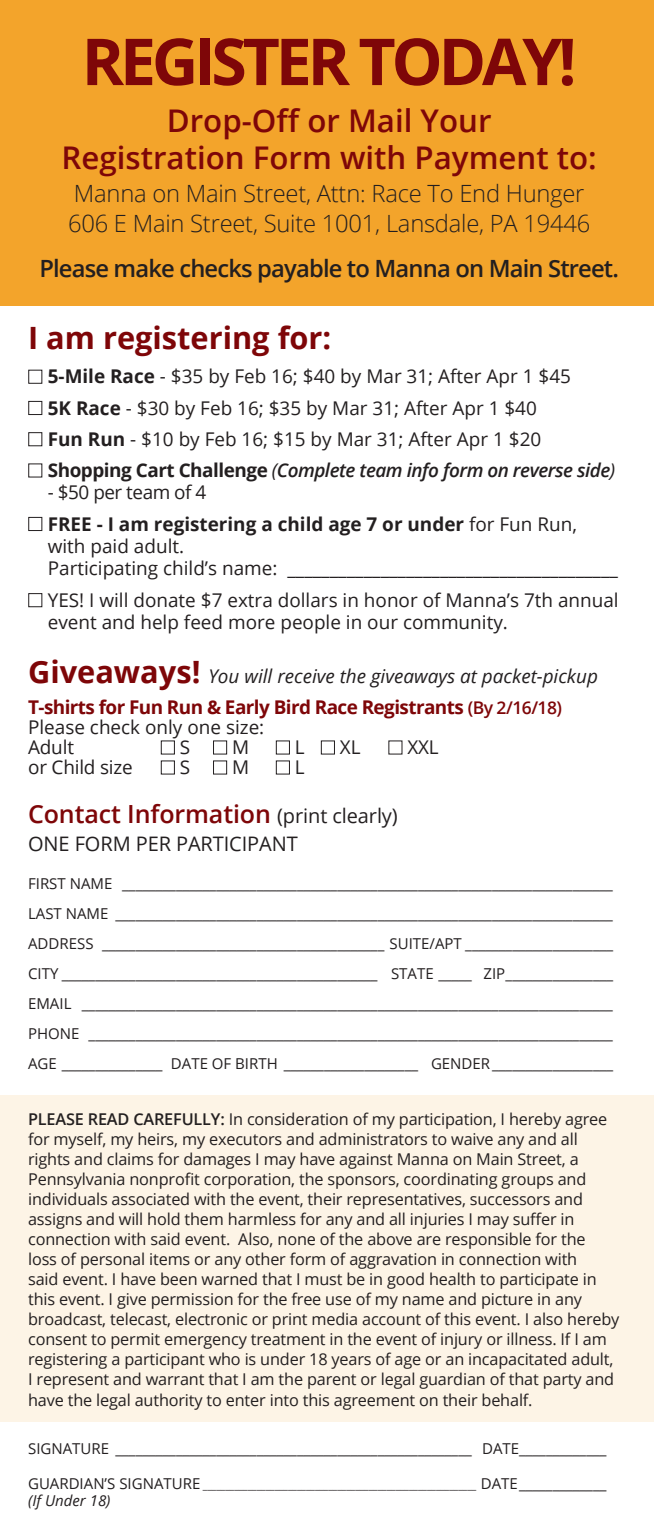
<style>
.page{position:relative;width:654px;height:1530px;background:#fff}
.page>*{position:absolute;margin:0;border:0;box-sizing:border-box;transform-origin:0 0}
.t1{font:700 64.75px "Open Sans";letter-spacing:-.065em;color:#7e0608}
._1_0_Headline{font:600 31.25px/37.5px "Open Sans";color:#7e0608;text-align:center}
.t2{font:700 30.75px "Open Sans";color:#7e0608}
._1_3_subhead{font:600 25px "Open Sans";letter-spacing:-.005em;color:#7e0608}
._1_1_body{font:300 23.75px/30.5px "Open Sans";letter-spacing:-.01em;color:#231f20}
._1_1_body-2{font:600 23.75px "Open Sans";letter-spacing:-.035em;color:#231f20}
._1_3_subhead-2{font:20px "Open Sans";letter-spacing:-.005em;color:#231f20}
.t3{font:19px/22.2px "Open Sans";color:#231f20}
.t4{font:700 19px/20px "Open Sans";letter-spacing:-.03em;color:#7e0608}
.t5{font:italic 600 19px "Open Sans";letter-spacing:-.025em;color:#231f20}
.t6{font:italic 19px "Open Sans";color:#231f20}
.t7{font:19px "Open Sans";letter-spacing:-.025em;color:#231f20}
.t8{font:16.25px/20px "Open Sans";letter-spacing:-.01em;color:#231f20}
.t9{font:15px "Open Sans";color:#231f20}
.t10{font:italic 15px "Open Sans";color:#231f20}
.t11{font:10px "Open Sans";color:#231f20}
.s1{font-weight:700}
.s2{font-weight:700;font-style:normal}
.s3{font-weight:400}
.s4{font-weight:700;font-style:normal;font-size:30.75px;color:#7e0608}
.s5{font-weight:600;font-size:17.5px}
.s6{font-weight:400;color:#231f20}
.s7{font-weight:400;font-size:20px;color:#231f20}
.s8{font-weight:600}
.s9{font-size:15px}
</style>
<div class="page">
<div style="left:0;top:0;width:654px;height:305px;background:#f3a42b"></div>
<div style="left:0;top:1095px;width:654px;height:327px;background:#fdf4e6"></div>
<div style="left:28px;top:370px;width:14px;height:14px;border:1px solid #231f20"></div>
<div style="left:28px;top:401px;width:14px;height:14px;border:1px solid #231f20"></div>
<div style="left:28px;top:432px;width:14px;height:14px;border:1px solid #231f20"></div>
<div style="left:28px;top:464px;width:14px;height:13px;border:1px solid #231f20"></div>
<div style="left:28px;top:517px;width:14px;height:14px;border:1px solid #231f20"></div>
<div style="left:28px;top:593px;width:14px;height:14px;border:1px solid #231f20"></div>
<div style="left:161px;top:741px;width:14px;height:13px;border:1px solid #231f20"></div>
<div style="left:213px;top:741px;width:14px;height:13px;border:1px solid #231f20"></div>
<div style="left:276px;top:741px;width:14px;height:13px;border:1px solid #231f20"></div>
<div style="left:321px;top:741px;width:14px;height:13px;border:1px solid #231f20"></div>
<div style="left:161px;top:761px;width:14px;height:13px;border:1px solid #231f20"></div>
<div style="left:213px;top:761px;width:14px;height:13px;border:1px solid #231f20"></div>
<div style="left:276px;top:761px;width:14px;height:13px;border:1px solid #231f20"></div>
<p class="t1" style="left:82px;top:16px;width:496px">REGISTER TODAY!</p>
<p class="_1_0_Headline" style="left:62px;top:101px;width:537px">Drop-Off or Mail Your<br>Registration Form with Payment to:</p>
<p class="_1_1_body" style="left:68px;top:177px;width:524px">Manna on Main Street, Attn: Race To End Hunger<br>606 E Main Street, Suite 1001, Lansdale, PA 19446</p>
<p class="_1_1_body-2" style="left:39px;top:252px;width:581px">Please make checks payable to Manna on Main Street.</p>
<p class="t2" style="left:28px;top:316px;width:305px">I am registering for:</p>
<p class="t3" style="left:48px;top:365px;width:525px"><span class="s1">5-Mile Race</span> - $35 by Feb 16; $40 by Mar 31; After Apr 1 $45</p>
<p class="t3" style="left:48px;top:396px;width:490px"><span class="s1">5K Race</span> - $30 by Feb 16; $35 by Mar 31; After Apr 1 $40</p>
<p class="t3" style="left:48px;top:427px;width:495px"><span class="s1">Fun Run</span> - $10 by Feb 16; $15 by Mar 31; After Apr 1 $20</p>
<p class="t5" style="left:48px;top:457px;width:569px"><span class="s2">Shopping Cart Challenge</span> <span class="s3">(</span>Complete team info form on reverse side<span class="s3">)</span></p>
<p class="t7" style="left:48px;top:479px;width:160px">- $50 per team of 4</p>
<p class="t3" style="left:48px;top:512px;width:572px"><span class="s1">FREE - I am registering a child age 7 or under</span> for Fun Run, with paid adult.<br>Participating child’s name: _______________________________________</p>
<p class="t3" style="left:48px;top:588px;width:572px">YES! I will donate $7 extra dollars in honor of Manna’s 7th annual event and help feed more people in our community.</p>
<p class="t6" style="left:28px;top:664px;width:571px"><span class="s4">Giveaways!</span> You will receive the giveaways at packet-pickup</p>
<p class="t4" style="left:28px;top:697px;width:535px">T-shirts for Fun Run &amp; Early Bird Race Registrants <span class="s5">(By 2/16/18)<br></span><span class="s6">Please check only one size:<br>Adult</span></p>
<p class="t3" style="left:180px;top:736px;width:12px">S</p>
<p class="t3" style="left:232px;top:736px;width:19px">M</p>
<p class="t3" style="left:295px;top:736px;width:11px">L</p>
<p class="t3" style="left:340px;top:736px;width:22px">XL</p>
<p class="t3" style="left:407px;top:736px;width:33px">XXL</p>
<p class="t3" style="left:28px;top:756px;width:106px">or Child size</p>
<p class="t3" style="left:180px;top:756px;width:12px">S</p>
<p class="t3" style="left:232px;top:756px;width:19px">M</p>
<p class="t3" style="left:295px;top:756px;width:11px">L</p>
<p class="_1_3_subhead" style="left:28px;top:797px;width:371px">Contact Information <span class="s7">(print clearly)</span></p>
<p class="_1_3_subhead-2" style="left:28px;top:830px;width:271px">ONE FORM PER PARTICIPANT</p>
<p class="t9" style="left:28px;top:874px;width:586px">FIRST NAME _________________________________________________________________________</p>
<p class="t9" style="left:28px;top:904px;width:586px">LAST NAME __________________________________________________________________________</p>
<p class="t9" style="left:28px;top:934px;width:586px">ADDRESS __________________________________________ SUITE/APT ______________________</p>
<p class="t9" style="left:28px;top:964px;width:586px">CITY _______________________________________________ STATE _____ ZIP________________</p>
<p class="t9" style="left:28px;top:994px;width:586px">EMAIL _______________________________________________________________________________</p>
<p class="t9" style="left:28px;top:1024px;width:586px">PHONE ______________________________________________________________________________</p>
<p class="t9" style="left:28px;top:1054px;width:586px">AGE _______________ DATE OF BIRTH ____________________ GENDER__________________</p>
<p class="t8" style="left:28px;top:1109px;width:593px"><span class="s8">PLEASE READ CAREFULLY:</span> In consideration of my participation, I hereby agree for myself, my heirs, my executors and administrators to waive any and all rights and claims for damages I may have against Manna on Main Street, a Pennsylvania nonprofit corporation, the sponsors, coordinating groups and individuals associated with the event, their representatives, successors and assigns and will hold them harmless for any and all injuries I may suffer in connection with said event. Also, none of the above are responsible for the<br>loss of personal items or any other form of aggravation in connection with<br>said event. I have been warned that I must be in good health to participate in this event. I give permission for the free use of my name and picture in any broadcast, telecast, electronic or print media account of this event. I also hereby consent to permit emergency treatment in the event of injury or illness. If I am registering a participant who is under 18 years of age or an incapacitated adult, I represent and warrant that I am the parent or legal guardian of that party and have the legal authority to enter into this agreement on their behalf.</p>
<p class="t9" style="left:28px;top:1438px;width:580px">SIGNATURE _____________________________________________________ DATE_____________</p>
<p class="t11" style="left:28px;top:1478px;width:580px"><span class="s9">GUARDIAN’S SIGNATURE</span> _____________________________________________________________ <span class="s9">DATE_____________</span></p>
<p class="t10" style="left:28px;top:1490px;width:84px">(If Under 18)</p>
</div>
